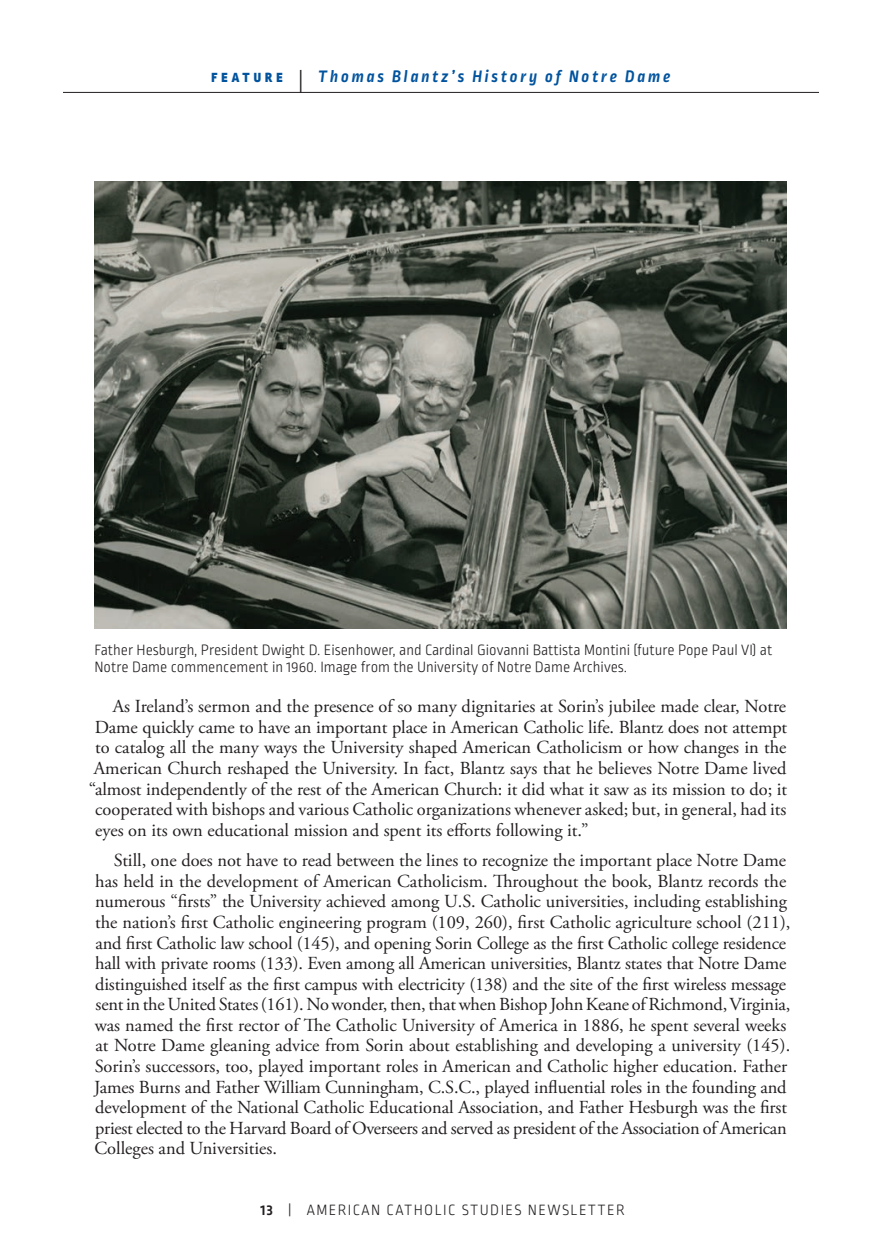
<style>
.page{position:relative;width:882px;height:1260px;background:#fff}
.page>*{position:absolute;margin:0;border:0;box-sizing:border-box;transform-origin:0 0}
.t1{font:18.38px/20.5px "Adobe Garamond Pro";color:#231f20}
.t2{font:italic 700 17.5px "Ropa Sans Pro";letter-spacing:.16em;color:#01539e}
.t3{font:300 15.75px/17.5px "Ropa Sans Pro";color:#231f20}
.t4{font:300 15.75px "Ropa Sans Pro";letter-spacing:.09em;color:#231f20}
.s1{font-weight:900;font-style:normal;font-size:14px}
.s2{font-family:"Adobe Garamond Pro";font-weight:400;font-style:normal;font-size:22.75px;color:#231f20}
.s3{font-weight:700}
</style>
<div class="page">
<hr style="left:63px;top:92px;width:756px;height:1px;background:#231f20">
<img style="left:94px;top:181px;width:693px;height:447px">
<p class="t2" style="left:211px;top:66px;width:461px"><span class="s1">F E AT U R E</span> <span class="s2">|</span> Thomas Blantz’s History of Notre Dame</p>
<p class="t3" style="left:94px;top:642px;width:679px">Father Hesburgh, President Dwight D. Eisenhower, and Cardinal Giovanni Battista Montini (future Pope Paul VI) at<br>Notre Dame commencement in 1960. Image from the University of Notre Dame Archives.</p>
<p class="t1" style="left:113px;top:697px;width:675px">As Ireland’s sermon and the presence of so many dignitaries at Sorin’s jubilee made clear, Notre</p>
<p class="t1" style="left:95px;top:717px;width:694px">Dame quickly came to have an important place in American Catholic life. Blantz does not attempt</p>
<p class="t1" style="left:95px;top:738px;width:693px">to catalog all the many ways the University shaped American Catholicism or how changes in the</p>
<p class="t1" style="left:94px;top:759px;width:694px">American Church reshaped the University. In fact, Blantz says that he believes Notre Dame lived</p>
<p class="t1" style="left:89px;top:779px;width:700px">“almost independently of the rest of the American Church: it did what it saw as its mission to do; it</p>
<p class="t1" style="left:95px;top:800px;width:693px">cooperated with bishops and various Catholic organizations whenever asked; but, in general, had its</p>
<p class="t1" style="left:95px;top:820px;width:495px">eyes on its own educational mission and spent its efforts following it.”</p>
<p class="t1" style="left:94px;top:851px;width:698px;text-indent:20px">Still, one does not have to read between the lines to recognize the important place Notre Dame has held in the development of American Catholicism. Throughout the book, Blantz records the numerous “firsts” the University achieved among U.S. Catholic universities, including establishing the nation’s first Catholic engineering program (109, 260), first Catholic agriculture school (211), and first Catholic law school (145), and opening Sorin College as the first Catholic college residence hall with private rooms (133). Even among all American universities, Blantz states that Notre Dame distinguished itself as the first campus with electricity (138) and the site of the first wireless message sent in the United States (161). No wonder, then, that when Bishop John Keane of Richmond, Virginia, was named the first rector of The Catholic University of America in 1886, he spent several weeks at Notre Dame gleaning advice from Sorin about establishing and developing a university (145).<br>Sorin’s successors, too, played important roles in American and Catholic higher education. Father James Burns and Father William Cunningham, C.S.C., played influential roles in the founding and development of the National Catholic Educational Association, and Father Hesburgh was the first priest elected to the Harvard Board of Overseers and served as president of the Association of American Colleges and Universities.</p>
<p class="t4" style="left:261px;top:1201px;width:366px"><span class="s3">13</span> | AMERICAN CATHOLIC STUDIES NEWSLETTER</p>
</div>
